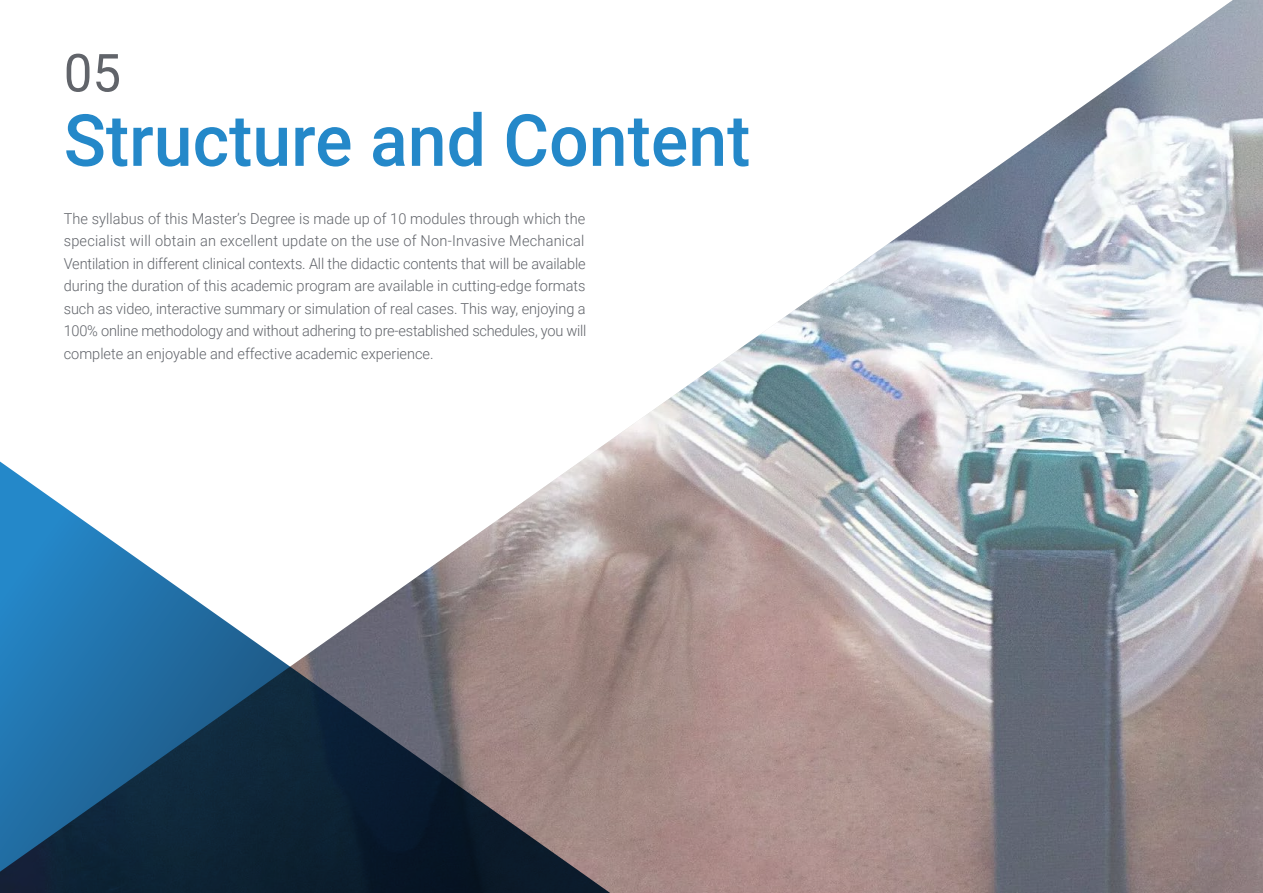
<style>
.page{position:relative;width:1263px;height:893px;background:#fff}
.page>*{position:absolute;margin:0;border:0;box-sizing:border-box;transform-origin:0 0}
.t1{font:500 72px "Roboto";color:#2488c9}
.t2{font:52.5px "Roboto";color:#61646a}
.t3{font:300 15px/22.5px "Roboto";color:#61646a}
</style>
<div class="page">
<img style="left:602px;top:0;width:661px;height:893px">
<svg style="left:0;top:446px;width:640px;height:447px"></svg>
<h2 class="t2" style="left:64px;top:36px;width:59px">05</h2>
<h1 class="t1" style="left:64px;top:90px;width:688px">Structure and Content</h1>
<p class="t3" style="left:64px;top:207px;width:524px">The syllabus of this Master’s Degree is made up of 10 modules through which the specialist will obtain an excellent update on the use of Non-Invasive Mechanical Ventilation in different clinical contexts. All the didactic contents that will be available during the duration of this academic program are available in cutting-edge formats such as video, interactive summary or simulation of real cases. This way, enjoying a 100% online methodology and without adhering to pre-established schedules, you will complete an enjoyable and effective academic experience.</p>
</div>
